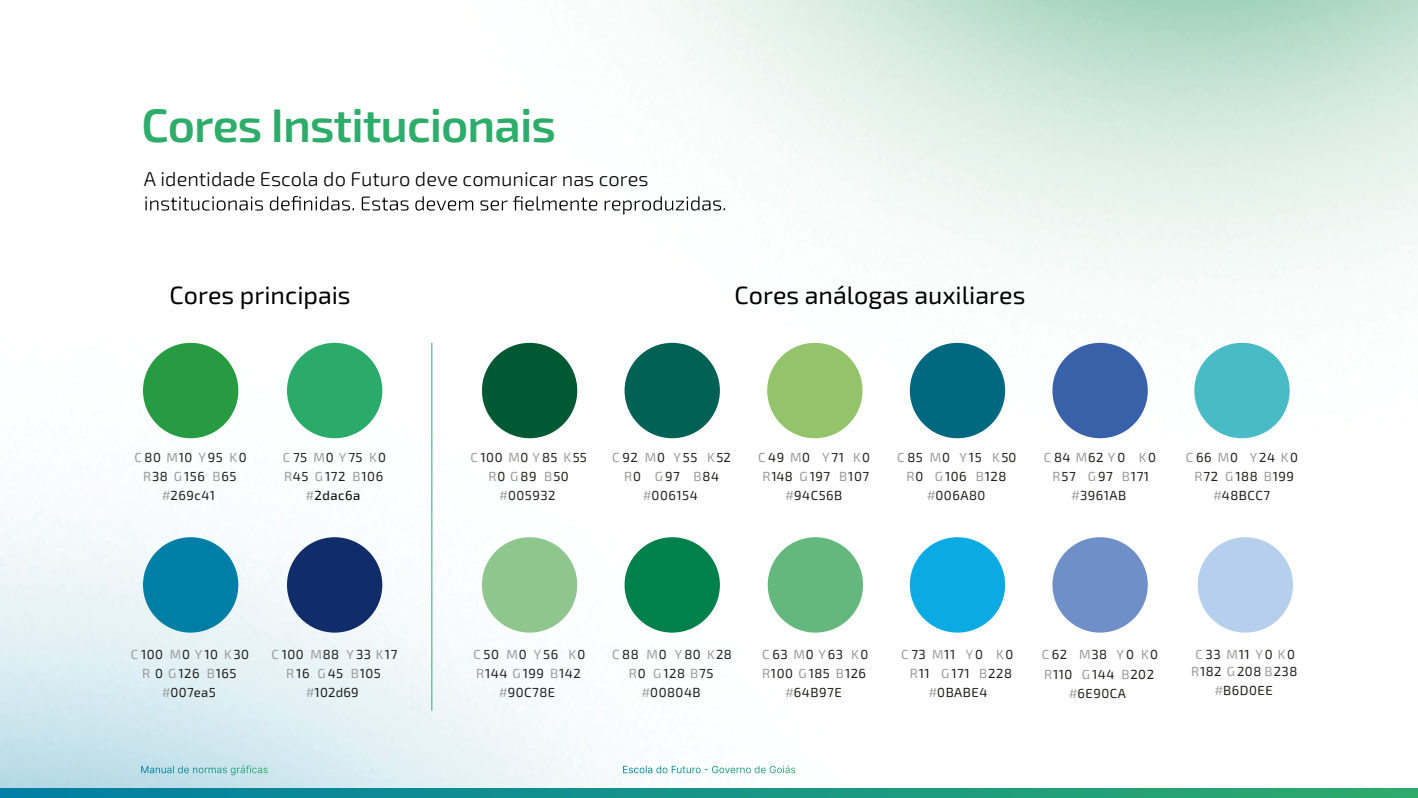
<style>
.page{position:relative;width:1418px;height:798px;background:#fff}
.page>*{position:absolute;margin:0;border:0;box-sizing:border-box;transform-origin:0 0}
.t1{font:600 47px "Exo 2";letter-spacing:-.02em;color:#2dac6a}
.t2{font:25px "Exo 2";color:#000}
.t3{font:300 20px "Exo 2";color:#000}
.t4{font:13.1px/18.9px "Exo 2";letter-spacing:.04em;color:#1d1d1b;text-align:center}
.s1{color:#9c9b9b}
.s2{color:#000}
</style>
<div class="page">
<img style="left:0;top:0;width:1417px;height:788px">
<svg style="left:141px;top:764px;width:126px;height:8px"></svg>
<svg style="left:656px;top:764px;width:133px;height:8px"></svg>
<svg style="left:0;top:788px;width:1417px;height:9px;background:#169487"></svg>
<div style="left:482px;top:342px;width:95px;height:96px;background:#005932;border-radius:50%"></div>
<div style="left:482px;top:537px;width:95px;height:95px;background:#8fc68d;border-radius:50%"></div>
<div style="left:624px;top:537px;width:96px;height:95px;background:#00804b;border-radius:50%"></div>
<div style="left:624px;top:342px;width:96px;height:96px;background:#006154;border-radius:50%"></div>
<div style="left:767px;top:537px;width:96px;height:95px;background:#64b87e;border-radius:50%"></div>
<div style="left:767px;top:342px;width:95px;height:96px;background:#93c46b;border-radius:50%"></div>
<div style="left:909px;top:537px;width:96px;height:95px;background:#0caae3;border-radius:50%"></div>
<div style="left:909px;top:342px;width:96px;height:96px;background:#006980;border-radius:50%"></div>
<div style="left:1052px;top:342px;width:95px;height:96px;background:#3961aa;border-radius:50%"></div>
<div style="left:1052px;top:537px;width:95px;height:95px;background:#6f8fc9;border-radius:50%"></div>
<div style="left:1194px;top:342px;width:95px;height:96px;background:#48bbc6;border-radius:50%"></div>
<div style="left:1197px;top:537px;width:95px;height:95px;background:#b5cfed;border-radius:50%"></div>
<div style="left:143px;top:342px;width:95px;height:96px;background:#269b41;border-radius:50%"></div>
<div style="left:143px;top:537px;width:95px;height:95px;background:#007ea5;border-radius:50%"></div>
<div style="left:287px;top:537px;width:95px;height:95px;background:#102d69;border-radius:50%"></div>
<div style="left:287px;top:342px;width:95px;height:96px;background:#2bab6a;border-radius:50%"></div>
<hr style="left:431px;top:342px;width:1px;height:368px;background:#33a674">
<svg style="left:145px;top:196px;width:580px;height:18px"></svg>
<h1 class="t1" style="left:141px;top:92px;width:416px">Cores Institucionais</h1>
<h3 class="t3" style="left:144px;top:165px;width:506px">A identidade Escola do Futuro deve comunicar nas cores</h3>
<h2 class="t2" style="left:170px;top:277px;width:182px">Cores principais</h2>
<h2 class="t2" style="left:734px;top:277px;width:292px">Cores análogas auxiliares</h2>
<p class="t4" style="left:134px;top:447px;width:114px"><span class="s1">C</span>80 <span class="s1">M</span>10 <span class="s1">Y</span>95 <span class="s1">K</span>0<br><span class="s1">R</span>38 <span class="s1">G</span>156 <span class="s1">B</span>65 <span class="s1">#</span>269c41</p>
<p class="t4" style="left:283px;top:447px;width:105px"><span class="s1">C</span>75 <span class="s1">M</span>0 <span class="s1">Y</span>75 <span class="s1">K</span>0<br><span class="s1">R</span>45 <span class="s1">G</span>172 <span class="s1">B</span>106 <span class="s1">#</span><span class="s2">2dac6a</span></p>
<p class="t4" style="left:470px;top:447px;width:118px"><span class="s1">C</span>100 <span class="s1">M</span>0 <span class="s1">Y</span>85 <span class="s1">K</span>55<br><span class="s1">R</span>0 <span class="s1">G</span>89 <span class="s1">B</span>50 <span class="s1">#</span>005932</p>
<p class="t4" style="left:612px;top:447px;width:120px"><span class="s1">C</span>92 <span class="s1">M</span>0 <span class="s1">Y</span>55 <span class="s1">K</span>52<br><span class="s1">R</span>0 <span class="s1">G</span>97 <span class="s1">B</span>84 <span class="s1">#</span>006154</p>
<p class="t4" style="left:758px;top:447px;width:114px"><span class="s1">C</span>49 <span class="s1">M</span>0 <span class="s1">Y</span>71 <span class="s1">K</span>0<br><span class="s1">R</span>148 <span class="s1">G</span> 197 <span class="s1">B</span>107 <span class="s1">#</span>94C56B</p>
<p class="t4" style="left:897px;top:447px;width:121px"><span class="s1">C</span>85 <span class="s1">M</span>0 <span class="s1">Y</span>15 <span class="s1">K</span>50<br><span class="s1">R</span>0 <span class="s1">G</span>106 <span class="s1">B</span>128 <span class="s1">#</span>006A80</p>
<p class="t4" style="left:1043px;top:447px;width:114px"><span class="s1">C</span>84 <span class="s1">M</span>62 <span class="s1">Y</span>0 <span class="s1">K</span>0<br><span class="s1">R</span>57 <span class="s1">G</span>97 <span class="s1">B</span>171 <span class="s1">#</span>3961AB</p>
<p class="t4" style="left:1185px;top:447px;width:114px"><span class="s1">C</span>66 <span class="s1">M</span>0 <span class="s1">Y</span>24 <span class="s1">K</span>0<br><span class="s1">R</span>72 <span class="s1">G</span>188 <span class="s1">B</span>199 <span class="s1">#</span>48BCC7</p>
<p class="t4" style="left:131px;top:644px;width:120px"><span class="s1">C</span>100 <span class="s1">M</span>0 <span class="s1">Y</span>10 <span class="s1">K</span>30<br><span class="s1">R</span> 0 <span class="s1">G</span>126 <span class="s1">B</span>165 <span class="s1">#</span>007ea5</p>
<p class="t4" style="left:271px;top:644px;width:127px"><span class="s1">C</span> 100 <span class="s1">M</span>88 <span class="s1">Y</span>33 <span class="s1">K</span>17<br><span class="s1">R</span>16 <span class="s1">G</span>45 <span class="s1">B</span>105 <span class="s1">#</span>102d69</p>
<p class="t4" style="left:473px;top:644px;width:114px"><span class="s1">C</span>50 <span class="s1">M</span>0 <span class="s1">Y</span>56 <span class="s1">K</span>0<br><span class="s1">R</span>144 <span class="s1">G</span> 199 <span class="s1">B</span>142 <span class="s1">#</span>90C78E</p>
<p class="t4" style="left:612px;top:644px;width:121px"><span class="s1">C</span>88 <span class="s1">M</span>0 <span class="s1">Y</span>80 <span class="s1">K</span>28<br><span class="s1">R</span>0 <span class="s1">G</span>128 <span class="s1">B</span>75 <span class="s1">#</span>00804B</p>
<p class="t4" style="left:762px;top:644px;width:108px"><span class="s1">C</span>63 <span class="s1">M</span>0 <span class="s1">Y</span>63 <span class="s1">K</span>0<br><span class="s1">R</span>100 <span class="s1">G</span> 185 <span class="s1">B</span>126 <span class="s1">#</span>64B97E</p>
<p class="t4" style="left:901px;top:644px;width:114px"><span class="s1">C</span>73 <span class="s1">M</span>11 <span class="s1">Y</span>0 <span class="s1">K</span>0<br><span class="s1">R</span>11 <span class="s1">G</span>171 <span class="s1">B</span>228 <span class="s1">#</span>0BABE4</p>
<p class="t4" style="left:1041px;top:644px;width:118px;line-height:19.4px"><span class="s1">C</span>62 <span class="s1">M</span>38 <span class="s1">Y</span>0 <span class="s1">K</span>0<br><span class="s1">R</span>110 <span class="s1">G</span> 144 <span class="s1">B</span>202 <span class="s1">#</span>6E90CA</p>
<p class="t4" style="left:1190px;top:645px;width:108px;line-height:17.2px"><span class="s1">C</span>33 <span class="s1">M</span>11 <span class="s1">Y</span>0 <span class="s1">K</span>0<br><span class="s1">R</span>182 <span class="s1">G</span> 208 <span class="s1">B</span>238</p>
<p class="t4" style="left:1214px;top:680px;width:60px"><span class="s1">#</span>B6D0EE</p>
</div>
